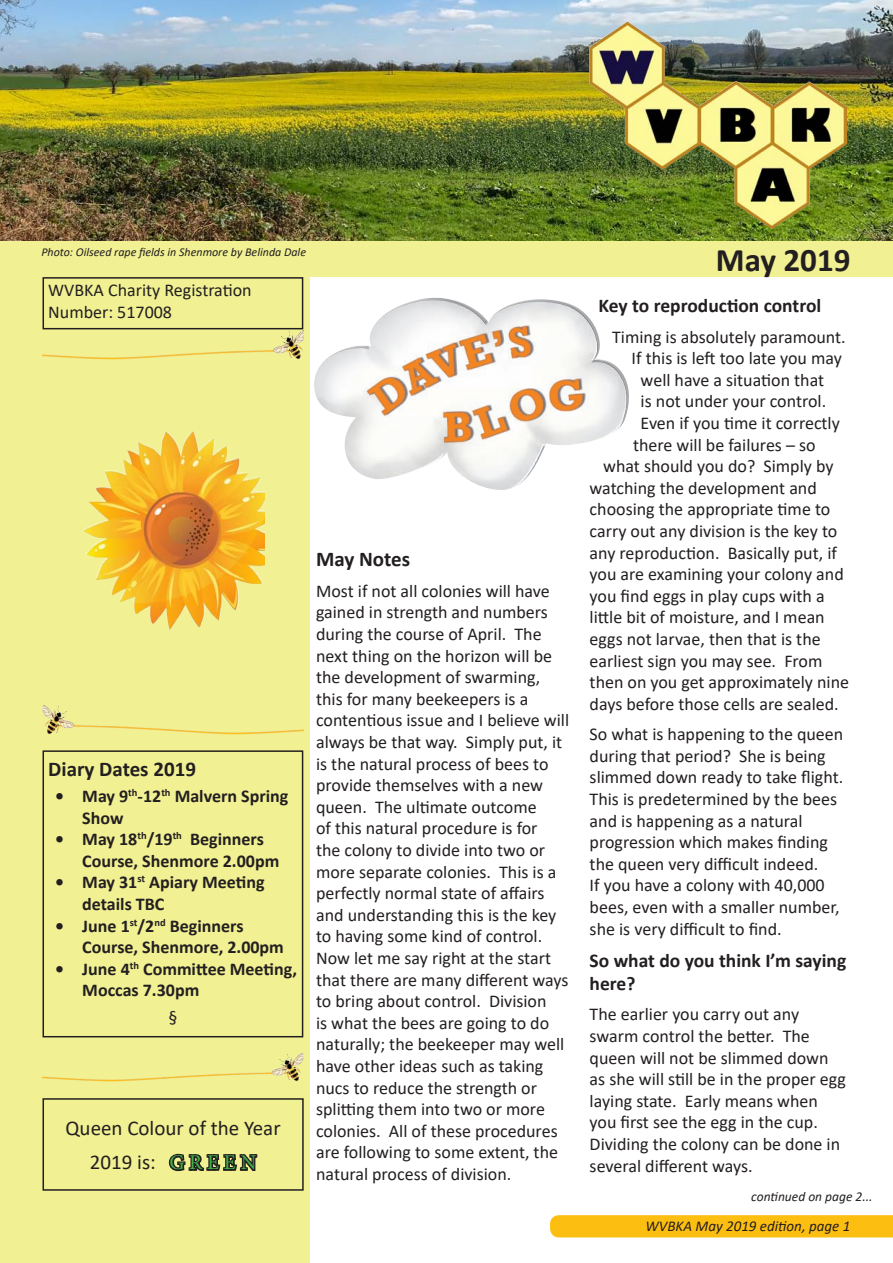
<style>
.page{position:relative;width:893px;height:1263px;background:#fff}
.page>*{position:absolute;margin:0;border:0;box-sizing:border-box;transform-origin:0 0}
.WVBKA_Month{font:700 33px "Calibri";color:#231f20}
.WVBKA_body_text_12{font:21px "Calibri";color:#231f20}
.WVBKA_Heading_1{font:700 21px "Calibri";color:#231f20}
.WVBKA_Heading_2{font:700 19.5px/23.4px "Calibri";color:#231f20}
.WVBKA_body_text_12-2{font:18px/21.6px "Calibri";color:#231f20}
.WVBKA_bullet_list_12{font:700 18px/21.6px "Calibri";color:#231f20}
.WVBKA_end_of_section{font:18px "Calibri";color:#231f20}
.WVBKA_IT_body_text_1{font:italic 15px "Calibri";color:#231f20}
.WVBKA_body_text_12-3{font:italic 13.5px "Calibri";color:#231f20}
.WVBKA_body_text_12-4{font:italic 12px "Calibri";color:#231f20}
.s1{font-family:"Minion Pro";color:#40ae49}
</style>
<div class="page">
<div style="left:0;top:0;width:893px;height:277px;background:#f1f093"></div>
<div style="left:0;top:0;width:310px;height:1263px;background:#f1f093"></div>
<svg style="left:168px;top:1153px;width:90px;height:19px"></svg>
<div style="left:43px;top:1098px;width:261px;height:93px;border:2px solid #231f20"></div>
<div style="left:43px;top:750px;width:260px;height:287px;border:2px solid #231f20"></div>
<div style="left:43px;top:277px;width:260px;height:52px;border:2px solid #231f20"></div>
<img style="left:43px;top:1053px;width:260px;height:29px">
<img style="left:43px;top:331px;width:260px;height:28px">
<img style="left:43px;top:706px;width:260px;height:28px">
<img style="left:314px;top:297px;width:315px;height:193px">
<div style="left:550px;top:1215px;width:343px;height:22px;background:#fdbe12"></div>
<img style="left:83px;top:431px;width:181px;height:199px">
<img style="left:0;top:0;width:893px;height:240px">
<img style="left:590px;top:21px;width:256px;height:208px">
<p class="WVBKA_body_text_12-4" style="left:41px;top:243px;width:266px">Photo: Oilseed rape fields in Shenmore by Belinda Dale</p>
<p class="WVBKA_body_text_12-2" style="left:48px;top:279px;width:205px">WVBKA Charity Registration<br>Number: 517008</p>
<p class="WVBKA_Heading_1" style="left:48px;top:754px;width:149px">Diary Dates 2019</p>
<p class="WVBKA_bullet_list_12" style="left:82px;top:785px;width:208px;text-indent:-27px">• May 9<sup>th</sup>-12<sup>th</sup> Malvern Spring<br>Show</p>
<p class="WVBKA_bullet_list_12" style="left:82px;top:828px;width:199px;text-indent:-27px">• May 18<sup>th</sup>/19<sup>th</sup> Beginners<br>Course, Shenmore 2.00pm</p>
<p class="WVBKA_bullet_list_12" style="left:82px;top:871px;width:184px;text-indent:-27px">• May 31<sup>st</sup> Apiary Meeting details TBC</p>
<p class="WVBKA_bullet_list_12" style="left:82px;top:915px;width:203px;text-indent:-27px">• June 1<sup>st</sup>/2<sup>nd</sup> Beginners<br>Course, Shenmore, 2.00pm</p>
<p class="WVBKA_bullet_list_12" style="left:82px;top:958px;width:216px;text-indent:-27px">• June 4<sup>th</sup> Committee Meeting,<br>Moccas 7.30pm</p>
<p class="WVBKA_end_of_section" style="left:168px;top:1004px;width:10px">§</p>
<p class="WVBKA_body_text_12" style="left:66px;top:1114px;width:217px">Queen Colour of the Year</p>
<p class="WVBKA_body_text_12" style="left:90px;top:1148px;width:168px">2019 is: <span class="s1">G R E E N</span></p>
<p class="WVBKA_Heading_1" style="left:316px;top:545px;width:96px">May Notes</p>
<p class="WVBKA_body_text_12-2" style="left:316px;top:580px;width:255px">Most if not all colonies will have gained in strength and numbers during the course of April. The next thing on the horizon will be the development of swarming, this for many beekeepers is a contentious issue and I believe will always be that way. Simply put, it is the natural process of bees to provide themselves with a new queen. The ultimate outcome<br>of this natural procedure is for<br>the colony to divide into two or more separate colonies. This is a perfectly normal state of affairs and understanding this is the key to having some kind of control.<br>Now let me say right at the start that there are many different ways to bring about control. Division<br>is what the bees are going to do naturally; the beekeeper may well have other ideas such as taking nucs to reduce the strength or splitting them into two or more colonies. All of these procedures are following to some extent, the natural process of division.</p>
<p class="WVBKA_Month" style="left:716px;top:237px;width:136px">May 2019</p>
<p class="WVBKA_Heading_2" style="left:599px;top:294px;width:224px">Key to reproduction control</p>
<p class="WVBKA_body_text_12-2" style="left:612px;top:325px;width:235px">Timing is absolutely paramount.</p>
<p class="WVBKA_body_text_12-2" style="left:632px;top:347px;width:212px">If this is left too late you may</p>
<p class="WVBKA_body_text_12-2" style="left:641px;top:369px;width:185px">well have a situation that</p>
<p class="WVBKA_body_text_12-2" style="left:641px;top:390px;width:187px">is not under your control.</p>
<p class="WVBKA_body_text_12-2" style="left:641px;top:412px;width:201px">Even if you time it correctly</p>
<p class="WVBKA_body_text_12-2" style="left:633px;top:433px;width:184px">there will be failures – so</p>
<p class="WVBKA_body_text_12-2" style="left:603px;top:455px;width:232px">what should you do? Simply by</p>
<p class="WVBKA_body_text_12-2" style="left:590px;top:477px;width:229px">watching the development and</p>
<p class="WVBKA_body_text_12-2" style="left:590px;top:498px;width:242px">choosing the appropriate time to</p>
<p class="WVBKA_body_text_12-2" style="left:590px;top:520px;width:249px">carry out any division is the key to</p>
<p class="WVBKA_body_text_12-2" style="left:590px;top:541px;width:249px">any reproduction. Basically put, if</p>
<p class="WVBKA_body_text_12-2" style="left:590px;top:563px;width:256px">you are examining your colony and</p>
<p class="WVBKA_body_text_12-2" style="left:590px;top:585px;width:237px">you find eggs in play cups with a</p>
<p class="WVBKA_body_text_12-2" style="left:590px;top:606px;width:237px">little bit of moisture, and I mean</p>
<p class="WVBKA_body_text_12-2" style="left:590px;top:628px;width:233px">eggs not larvae, then that is the</p>
<p class="WVBKA_body_text_12-2" style="left:590px;top:649px;width:234px">earliest sign you may see. From</p>
<p class="WVBKA_body_text_12-2" style="left:590px;top:671px;width:261px">then on you get approximately nine</p>
<p class="WVBKA_body_text_12-2" style="left:590px;top:693px;width:251px">days before those cells are sealed.</p>
<p class="WVBKA_body_text_12-2" style="left:590px;top:723px;width:255px">So what is happening to the queen during that period? She is being slimmed down ready to take flight.<br>This is predetermined by the bees and is happening as a natural progression which makes finding the queen very difficult indeed.<br>If you have a colony with 40,000 bees, even with a smaller number, she is very difficult to find.</p>
<p class="WVBKA_Heading_2" style="left:590px;top:948px;width:258px">So what do you think I’m saying here?</p>
<p class="WVBKA_body_text_12-2" style="left:590px;top:1003px;width:258px">The earlier you carry out any swarm control the better. The queen will not be slimmed down as she will still be in the proper egg laying state. Early means when you first see the egg in the cup.<br>Dividing the colony can be done in several different ways.</p>
<p class="WVBKA_body_text_12-3" style="left:751px;top:1187px;width:123px">continued on page 2...</p>
<p class="WVBKA_IT_body_text_1" style="left:646px;top:1215px;width:206px">WVBKA May 2019 edition, page 1</p>
</div>
